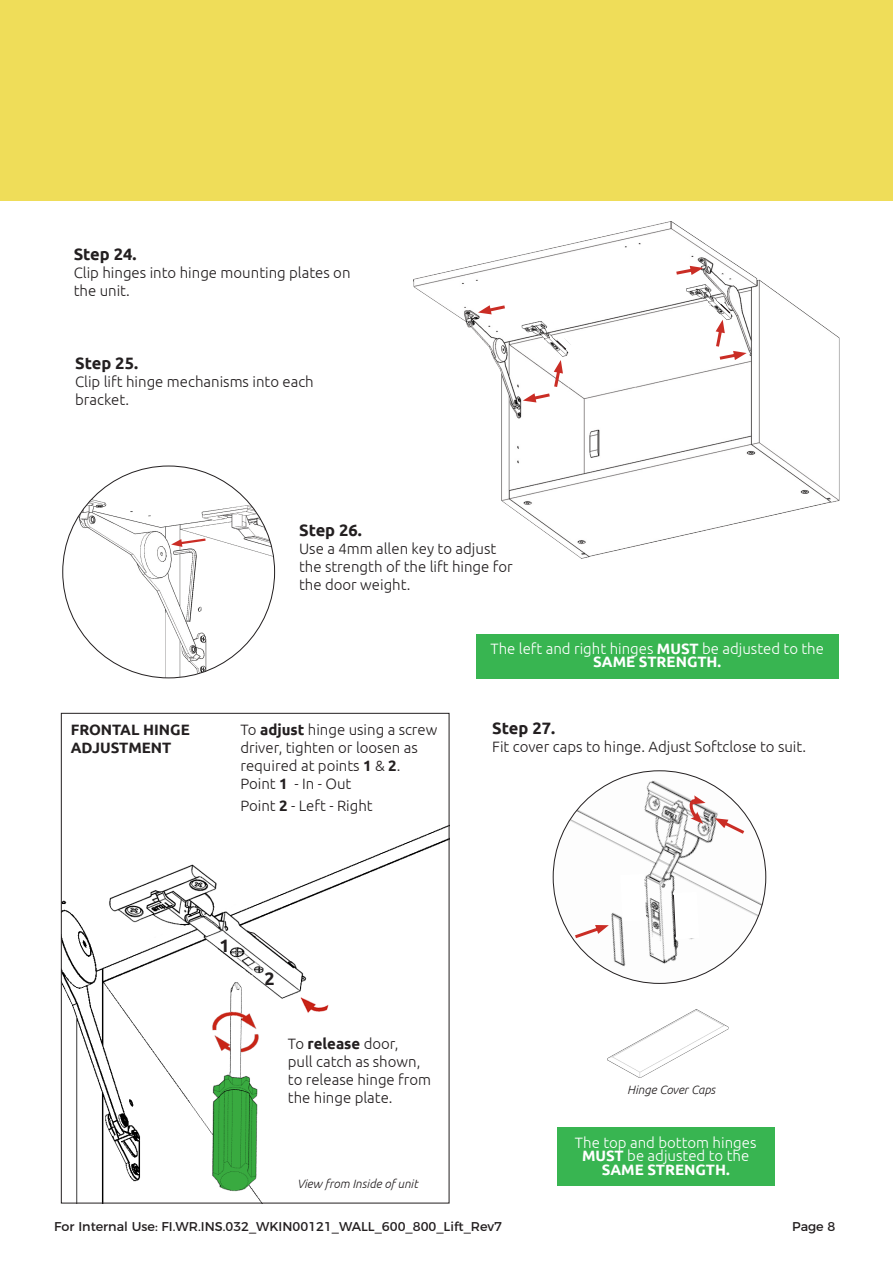
<style>
.page{position:relative;width:893px;height:1263px;background:#fff}
.page>*{position:absolute;margin:0;border:0;box-sizing:border-box;transform-origin:0 0}
.t1{font:700 18px "Ubuntu";color:#231f20}
.t2{font:700 16.5px "Ubuntu";color:#231f20}
.t3{font:300 15px/18px "Ubuntu";color:#231f20}
.t4{font:300 15px/13.5px "Ubuntu";color:#fff;text-align:center}
.t5{font:700 15px "Ubuntu";color:#231f20}
.t6{font:12.75px "Montserrat";color:#231f20}
.t7{font:italic 300 12px "Ubuntu";color:#231f20}
.s1{font-weight:700}
</style>
<div class="page">
<div style="left:0;top:0;width:893px;height:201px;background:#efdd59"></div>
<img style="left:414px;top:222px;width:425px;height:337px">
<svg style="left:478px;top:303px;width:30px;height:11px"></svg>
<svg style="left:673px;top:266px;width:30px;height:11px"></svg>
<img style="left:607px;top:1009px;width:122px;height:68px">
<img style="left:63px;top:466px;width:212px;height:212px;border-radius:106px">
<div style="left:476px;top:634px;width:362px;height:44px;background:#38b551"></div>
<svg style="left:171px;top:537px;width:37px;height:10px"></svg>
<div style="left:557px;top:1127px;width:217px;height:59px;background:#38b551"></div>
<img style="left:63px;top:825px;width:384px;height:376px">
<img style="left:553px;top:771px;width:213px;height:212px;border-radius:106px">
<svg style="left:572px;top:924px;width:37px;height:16px"></svg>
<svg style="left:715px;top:818px;width:33px;height:18px"></svg>
<svg style="left:688px;top:795px;width:17px;height:29px"></svg>
<svg style="left:620px;top:874px;width:26px;height:47px"></svg>
<svg style="left:673px;top:892px;width:26px;height:47px"></svg>
<svg style="left:523px;top:335px;width:50px;height:67px"></svg>
<svg style="left:705px;top:301px;width:42px;height:61px"></svg>
<svg style="left:247px;top:931px;width:46px;height:33px"></svg>
<p class="t2" style="left:74px;top:244px;width:64px">Step 24.</p>
<p class="t3" style="left:74px;top:263px;width:278px">Clip hinges into hinge mounting plates on the unit.</p>
<p class="t2" style="left:75px;top:353px;width:64px">Step 25.</p>
<p class="t3" style="left:75px;top:372px;width:240px">Clip lift hinge mechanisms into each bracket.</p>
<p class="t2" style="left:299px;top:520px;width:64px">Step 26.</p>
<p class="t3" style="left:299px;top:539px;width:215px">Use a 4mm allen key to adjust the strength of the lift hinge for the door weight.</p>
<p class="t5" style="left:71px;top:721px;width:121px">FRONTAL HINGE</p>
<p class="t5" style="left:71px;top:739px;width:102px">ADJUSTMENT</p>
<p class="t3" style="left:240px;top:720px;width:199px">To <span class="s1">adjust</span> hinge using a screw driver, tighten or loosen as</p>
<p class="t3" style="left:240px;top:756px;width:162px">required at points <span class="s1">1</span> &amp; <span class="s1">2</span>.</p>
<p class="t3" style="left:240px;top:774px;width:113px">Point <span class="s1">1</span> - In - Out</p>
<p class="t3" style="left:240px;top:796px;width:134px">Point <span class="s1">2</span> - Left - Right</p>
<p class="t1" style="left:219px;top:935px;width:12px">1</p>
<p class="t1" style="left:264px;top:967px;width:12px">2</p>
<p class="t3" style="left:288px;top:1034px;width:112px">To <span class="s1">release</span> door,</p>
<p class="t3" style="left:288px;top:1052px;width:134px">pull catch as shown,</p>
<p class="t3" style="left:288px;top:1070px;width:145px">to release hinge from</p>
<p class="t3" style="left:288px;top:1088px;width:106px">the hinge plate.</p>
<p class="t7" style="left:297px;top:1177px;width:122px">View from Inside of unit</p>
<p class="t4" style="left:490px;top:641px;width:335px">The left and right hinges <span class="s1">MUST</span> be adjusted to the<br><span class="s1">SAME STRENGTH.</span></p>
<p class="t2" style="left:492px;top:718px;width:64px">Step 27.</p>
<p class="t3" style="left:492px;top:737px;width:315px">Fit cover caps to hinge. Adjust Softclose to suit.</p>
<p class="t7" style="left:627px;top:1082px;width:90px">Hinge Cover Caps</p>
<p class="t4" style="left:575px;top:1135px;width:183px">The top and bottom hinges<br><span class="s1">MUST</span> be adjusted to the<br><span class="s1">SAME STRENGTH.</span></p>
<p class="t6" style="left:54px;top:1216px;width:449px">For Internal Use: FI.WR.INS.032_WKIN00121_WALL_600_800_Lift_Rev7</p>
<p class="t6" style="left:792px;top:1216px;width:45px">Page 8</p>
</div>
